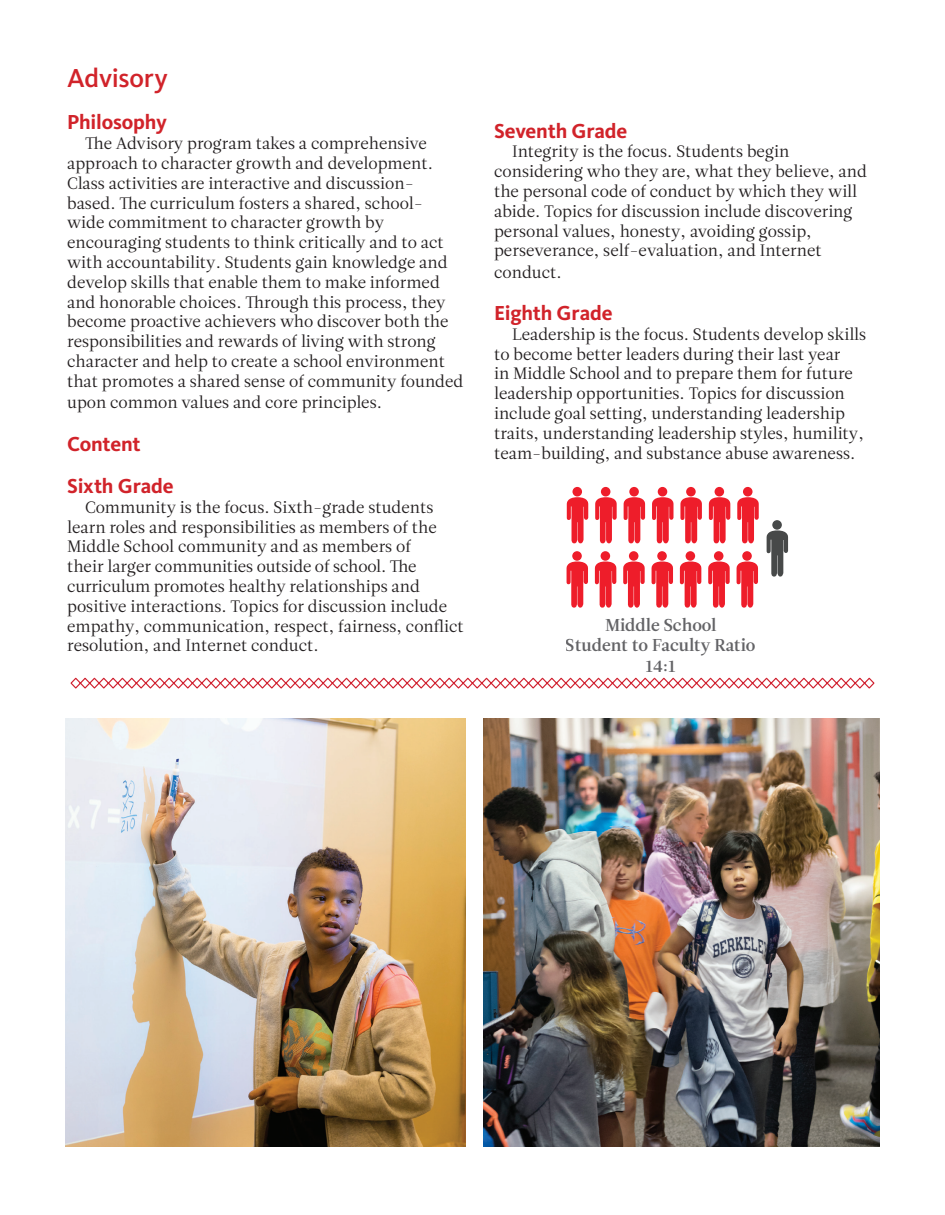
<style>
.page{position:relative;width:945px;height:1215px;background:#fff}
.page>*{position:absolute;margin:0;border:0;box-sizing:border-box;transform-origin:0 0}
.t1{font:500 27px "Kievit";letter-spacing:-.01em;color:#d1232a}
.t2{font:700 21px/42px "Kievit";letter-spacing:-.01em;color:#d1232a}
.t3{font:17.1px/20.5px "Leitura Roman 3";color:#636366;text-align:center}
.t4{font:16.5px/19.8px "Leitura Roman 1";color:#231f20}
</style>
<div class="page">
<div style="left:715px;top:487px;width:9px;height:9px;background:#ee1d2a;border-radius:50%"></div>
<div style="left:686px;top:487px;width:10px;height:9px;background:#ee1d2a;border-radius:50%"></div>
<svg style="left:680px;top:497px;width:51px;height:46px"></svg>
<div style="left:658px;top:487px;width:9px;height:9px;background:#ee1d2a;border-radius:50%"></div>
<div style="left:629px;top:487px;width:10px;height:9px;background:#ee1d2a;border-radius:50%"></div>
<svg style="left:623px;top:497px;width:51px;height:46px"></svg>
<div style="left:772px;top:520px;width:10px;height:10px;background:#474949;border-radius:50%"></div>
<svg style="left:766px;top:530px;width:23px;height:47px"></svg>
<div style="left:601px;top:551px;width:9px;height:10px;background:#ee1d2a;border-radius:50%"></div>
<div style="left:572px;top:551px;width:10px;height:10px;background:#ee1d2a;border-radius:50%"></div>
<svg style="left:566px;top:561px;width:51px;height:47px"></svg>
<div style="left:601px;top:487px;width:9px;height:9px;background:#ee1d2a;border-radius:50%"></div>
<svg style="left:595px;top:497px;width:22px;height:46px"></svg>
<div style="left:572px;top:487px;width:10px;height:9px;background:#ee1d2a;border-radius:50%"></div>
<svg style="left:566px;top:497px;width:23px;height:46px"></svg>
<div style="left:629px;top:551px;width:9px;height:10px;background:#ee1d2a;border-radius:50%"></div>
<svg style="left:623px;top:561px;width:22px;height:47px"></svg>
<div style="left:742px;top:551px;width:10px;height:10px;background:#ee1d2a;border-radius:50%"></div>
<svg style="left:736px;top:561px;width:22px;height:47px"></svg>
<div style="left:714px;top:551px;width:9px;height:10px;background:#ee1d2a;border-radius:50%"></div>
<svg style="left:708px;top:561px;width:22px;height:47px"></svg>
<div style="left:686px;top:551px;width:9px;height:10px;background:#ee1d2a;border-radius:50%"></div>
<div style="left:657px;top:551px;width:10px;height:10px;background:#ee1d2a;border-radius:50%"></div>
<svg style="left:651px;top:561px;width:51px;height:47px"></svg>
<div style="left:743px;top:487px;width:10px;height:9px;background:#ee1d2a;border-radius:50%"></div>
<svg style="left:737px;top:497px;width:22px;height:46px"></svg>
<svg style="left:70px;top:677px;width:805px;height:12px"></svg>
<img style="left:66px;top:718px;width:399px;height:429px">
<img style="left:483px;top:718px;width:396px;height:429px">
<h1 class="t1" style="left:67px;top:62px;width:102px">Advisory</h1>
<p class="t2" style="left:67px;top:101px;width:101px">Philosophy</p>
<p class="t4" style="left:67px;top:134px;width:398px;text-indent:18px">The Advisory program takes a comprehensive approach to character growth and development.<br>Class activities are interactive and discussion&shy;based. The curriculum fosters a shared, school&shy;wide commitment to character growth by encouraging students to think critically and to act with accountability. Students gain knowledge and develop skills that enable them to make informed and honorable choices. Through this process, they become proactive achievers who discover both the responsibilities and rewards of living with strong character and help to create a school environment that promotes a shared sense of community founded</p>
<p class="t4" style="left:67px;top:393px;width:316px">upon common values and core principles.</p>
<p class="t2" style="left:67px;top:423px;width:108px">Content<br>Sixth Grade</p>
<p class="t4" style="left:67px;top:497px;width:398px;text-indent:18px">Community is the focus. Sixth-grade students learn roles and responsibilities as members of the Middle School community and as members of<br>their larger communities outside of school. The curriculum promotes healthy relationships and positive interactions. Topics for discussion include empathy, communication, respect, fairness, conflict resolution, and Internet conduct.</p>
<p class="t2" style="left:494px;top:110px;width:135px">Seventh Grade</p>
<p class="t4" style="left:494px;top:142px;width:374px;text-indent:18px">Integrity is the focus. Students begin considering who they are, what they believe, and the personal code of conduct by which they will abide. Topics for discussion include discovering personal values, honesty, avoiding gossip, perseverance, self-evaluation, and Internet</p>
<p class="t4" style="left:494px;top:263px;width:69px">conduct.</p>
<p class="t2" style="left:494px;top:292px;width:120px">Eighth Grade</p>
<p class="t4" style="left:494px;top:324px;width:374px;text-indent:18px">Leadership is the focus. Students develop skills to become better leaders during their last year<br>in Middle School and to prepare them for future leadership opportunities. Topics for discussion include goal setting, understanding leadership traits, understanding leadership styles, humility, team-building, and substance abuse awareness.</p>
<p class="t3" style="left:566px;top:615px;width:191px">Middle School<br>Student to Faculty Ratio<br>14:1</p>
</div>
